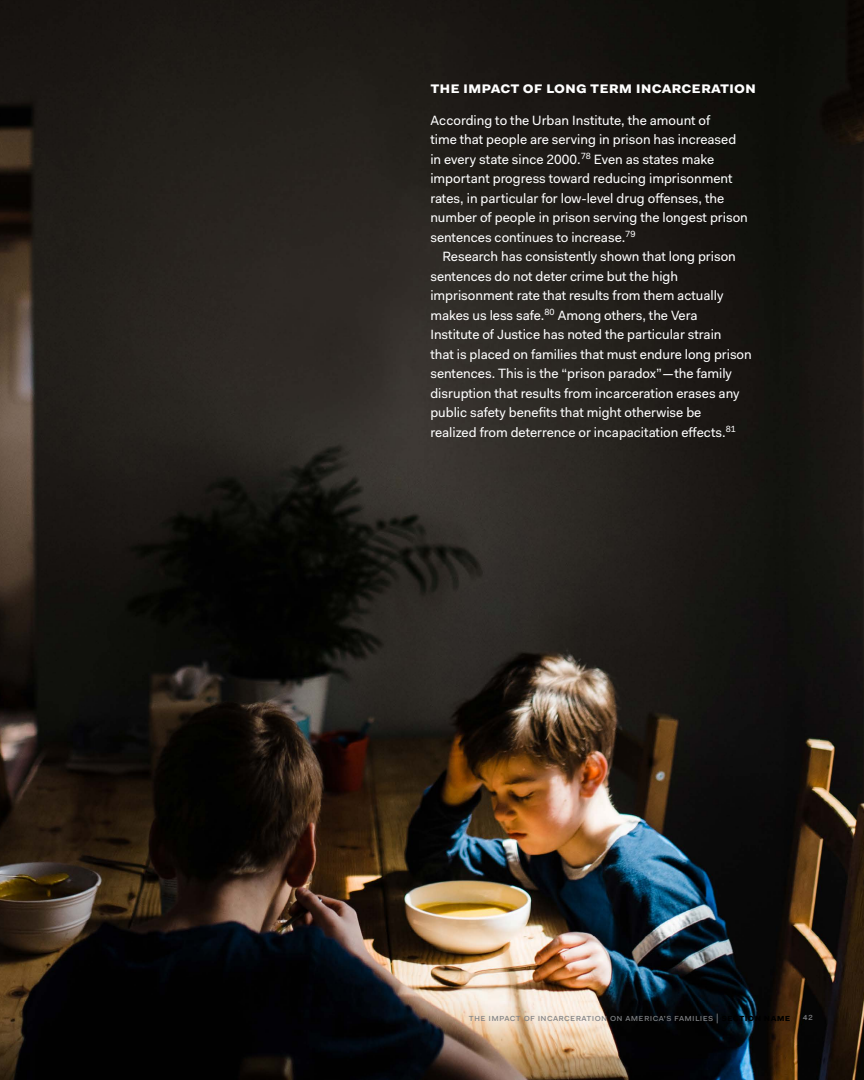
<style>
.page{position:relative;width:864px;height:1080px;background:#fff}
.page>*{position:absolute;margin:0;border:0;box-sizing:border-box;transform-origin:0 0}
.t1{font:700 16.5px "Fakt Pro";color:#fff}
.t2{font:13.5px/19.5px "Fakt Pro";color:#fff}
.t3{font:9.75px "Fakt Pro";letter-spacing:.03em;color:#808285}
.s1{font-weight:700;color:#000}
</style>
<div class="page">
<img style="left:0;top:0;width:864px;height:1080px">
<p class="t1" style="left:430px;top:77px;width:327px">the impact of long term incarceration</p>
<p class="t2" style="left:430px;top:110px;width:319px">According to the Urban Institute, the amount of<br>time that people are serving in prison has increased in every state since 2000.<sup>78</sup> Even as states make important progress toward reducing imprisonment rates, in particular for low-level drug offenses, the number of people in prison serving the longest prison sentences continues to increase.<sup>79</sup></p>
<p class="t2" style="left:430px;top:247px;width:323px;text-indent:12px">Research has consistently shown that long prison sentences do not deter crime but the high imprisonment rate that results from them actually makes us less safe.<sup>80</sup> Among others, the Vera<br>Institute of Justice has noted the particular strain<br>that is placed on families that must endure long prison sentences. This is the “prison paradox”—the family disruption that results from incarceration erases any public safety benefits that might otherwise be<br>realized from deterrence or incapacitation effects.<sup>81</sup></p>
<p class="t3" style="left:469px;top:1011px;width:323px">the impact of incarceration on america’s families | <span class="s1">section name</span></p>
<p class="t3" style="left:803px;top:1010px;width:12px">42</p>
</div>
